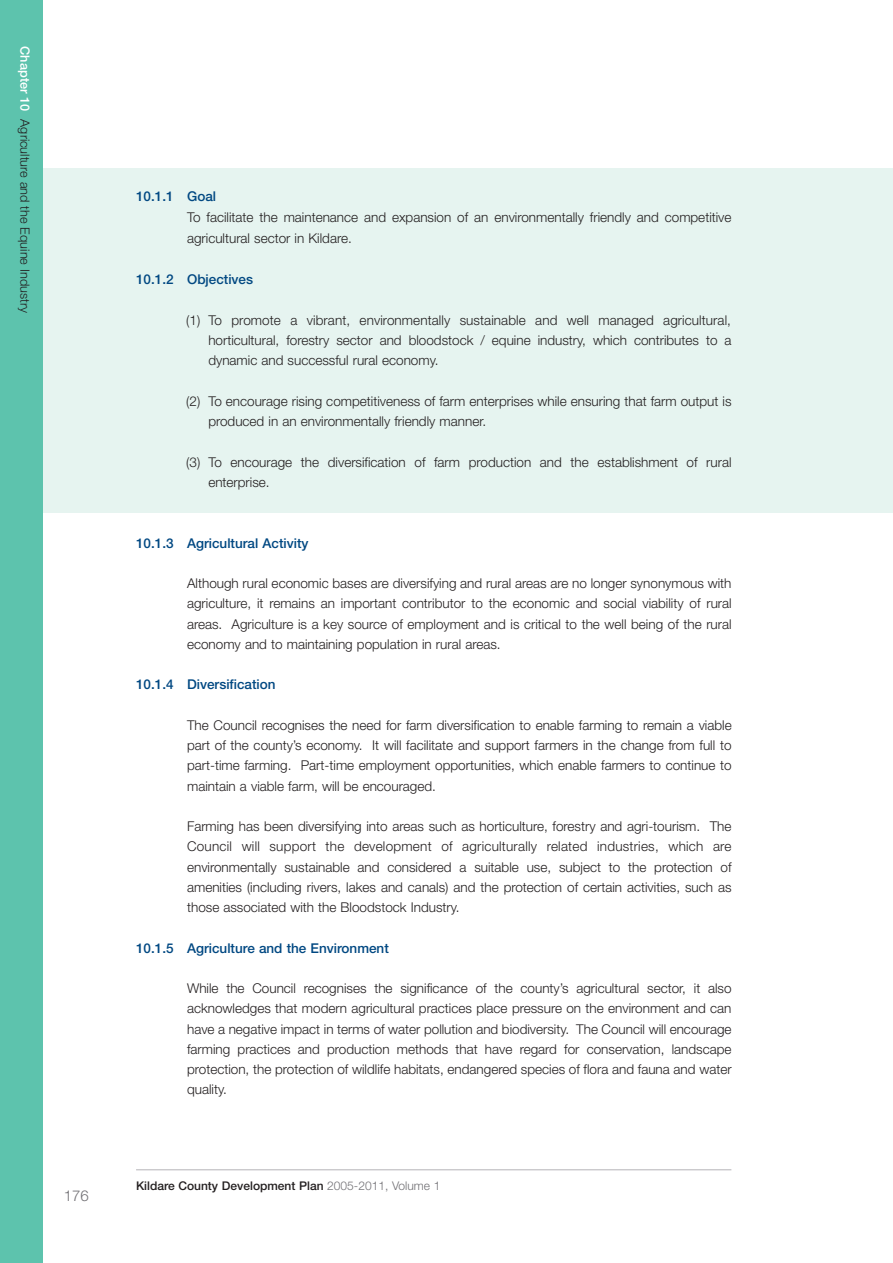
<style>
.page{position:relative;width:893px;height:1263px;background:#fff}
.page>*{position:absolute;margin:0;border:0;box-sizing:border-box;transform-origin:0 0}
.t1{font:300 15px "Helvetica Neue";color:#717074}
.t2{font:300 13.5px/20.2px "Helvetica Neue";color:#231f20;text-align:justify}
.t3{font:500 13.5px "Helvetica Neue";color:#014882}
.t4{font:300 12.75px "Helvetica Neue";color:#231f20}
.t5{font:500 12px "Helvetica Neue";color:#231f20}
.s1{font-weight:500;color:#fff}
.s2{font-weight:300;color:#717074}
</style>
<div class="page">
<hr style="left:136px;top:1169px;width:595px;height:1px;background:#b4b3b7">
<div style="left:0;top:168px;width:893px;height:345px;background:#e6f4f0"></div>
<div style="left:0;top:0;width:43px;height:1263px;background:#5dc3ad"></div>
<p class="t4" style="left:30px;top:46px;width:268px;rotate:90deg"><span class="s1">Chapter 10</span> Agriculture and the Equine Industry</p>
<p class="t1" style="left:64px;top:1191px;width:27px">176</p>
<p class="t3" style="left:136px;top:191px;width:82px">10.1.1 Goal</p>
<p class="t2" style="left:187px;top:208px;width:546px;line-height:21px">To facilitate the maintenance and expansion of an environmentally friendly and competitive agricultural sector in Kildare.</p>
<p class="t3" style="left:136px;top:275px;width:119px">10.1.2 Objectives</p>
<p class="t2" style="left:208px;top:311px;width:525px;text-indent:-22px">(1) To promote a vibrant, environmentally sustainable and well managed agricultural, horticultural, forestry sector and bloodstock / equine industry, which contributes to a dynamic and successful rural economy.</p>
<p class="t2" style="left:208px;top:392px;width:525px;text-indent:-22px">(2) To encourage rising competitiveness of farm enterprises while ensuring that farm output is produced in an environmentally friendly manner.</p>
<p class="t2" style="left:208px;top:453px;width:525px;text-indent:-22px">(3) To encourage the diversification of farm production and the establishment of rural enterprise.</p>
<p class="t3" style="left:136px;top:538px;width:174px">10.1.3 Agricultural Activity</p>
<p class="t2" style="left:187px;top:574px;width:546px">Although rural economic bases are diversifying and rural areas are no longer synonymous with agriculture, it remains an important contributor to the economic and social viability of rural areas. Agriculture is a key source of employment and is critical to the well being of the rural economy and to maintaining population in rural areas.</p>
<p class="t3" style="left:136px;top:680px;width:141px">10.1.4 Diversification</p>
<p class="t2" style="left:187px;top:716px;width:546px">The Council recognises the need for farm diversification to enable farming to remain a viable part of the county’s economy. It will facilitate and support farmers in the change from full to part-time farming. Part-time employment opportunities, which enable farmers to continue to maintain a viable farm, will be encouraged.</p>
<p class="t2" style="left:187px;top:817px;width:546px">Farming has been diversifying into areas such as horticulture, forestry and agri-tourism. The Council will support the development of agriculturally related industries, which are environmentally sustainable and considered a suitable use, subject to the protection of amenities (including rivers, lakes and canals) and the protection of certain activities, such as those associated with the Bloodstock Industry.</p>
<p class="t3" style="left:136px;top:943px;width:254px">10.1.5 Agriculture and the Environment</p>
<p class="t2" style="left:187px;top:979px;width:546px">While the Council recognises the significance of the county’s agricultural sector, it also acknowledges that modern agricultural practices place pressure on the environment and can have a negative impact in terms of water pollution and biodiversity. The Council will encourage farming practices and production methods that have regard for conservation, landscape protection, the protection of wildlife habitats, endangered species of flora and fauna and water quality.</p>
<p class="t5" style="left:136px;top:1181px;width:306px">Kildare County Development Plan <span class="s2">2005-2011, Volume 1</span></p>
</div>
